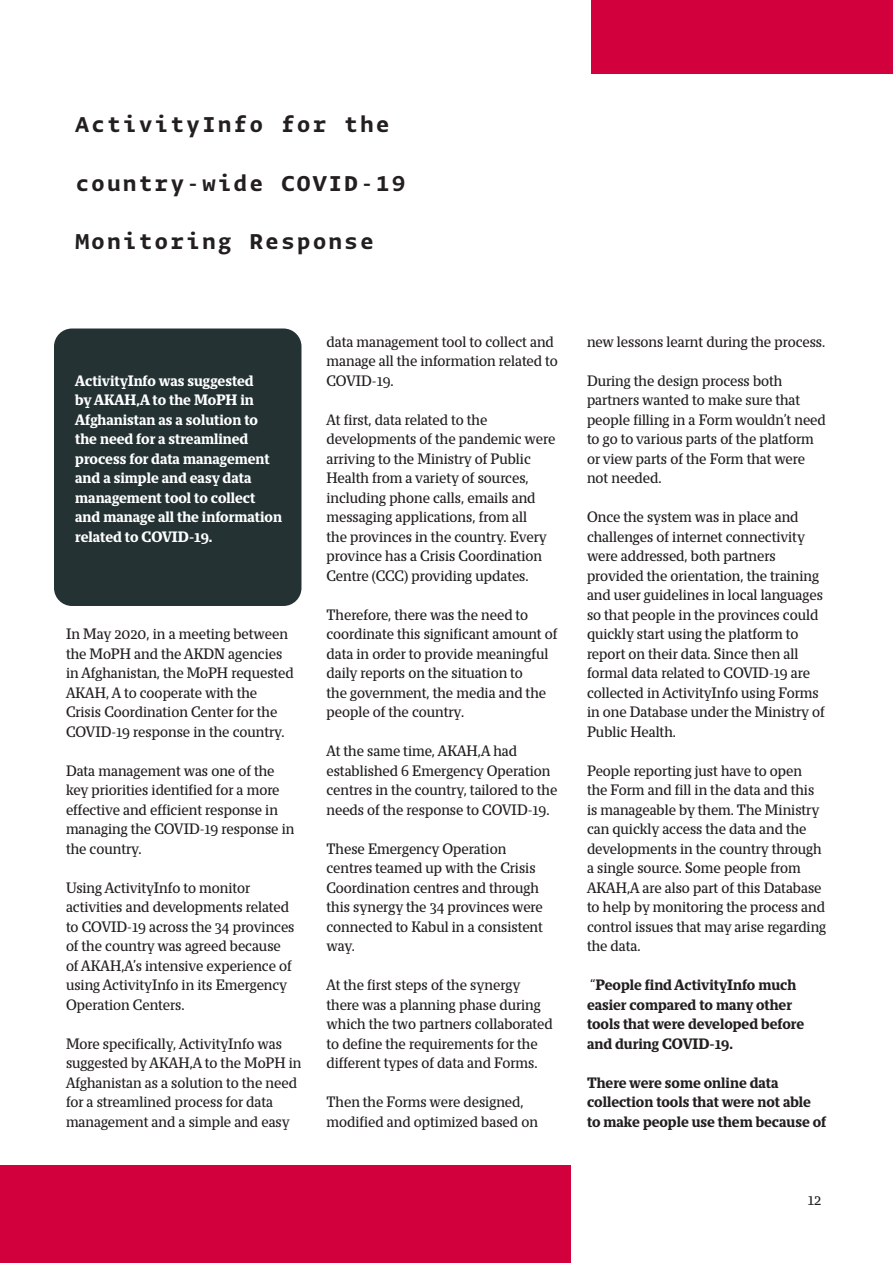
<style>
.page{position:relative;width:893px;height:1263px;background:#fff}
.page>*{position:absolute;margin:0;border:0;box-sizing:border-box;transform-origin:0 0}
.Long_title{font:25.5px "Greta Mono Std Bld";color:#231f20}
.Text_with_3_columns{font:13.5px/19.5px "Tribunal Std";color:#231f20}
.Quote_or_important_f{font:700 13.5px/19.5px "Tribunal Std";color:#fff}
.Text_with_3_columns-2{font:700 13.5px/19.5px "Tribunal Std";color:#231f20}
.s1{font-weight:400}
</style>
<div class="page">
<div style="left:54px;top:328px;width:247px;height:278px;background:#243233;border-radius:18px"></div>
<div style="left:591px;top:0;width:302px;height:74px;background:#d2003d"></div>
<div style="left:0;top:1166px;width:570px;height:97px;background:#d2003d"></div>
<p class="Long_title" style="left:75px;top:110px;width:318px">ActivityInfo for the</p>
<p class="Long_title" style="left:75px;top:169px;width:334px">country-wide COVID-19</p>
<p class="Long_title" style="left:75px;top:227px;width:302px">Monitoring Response</p>
<p class="Quote_or_important_f" style="left:75px;top:371px;width:208px">ActivityInfo was suggested<br>by AKAH,A to the MoPH in<br>Afghanistan as a solution to the need for a streamlined process for data management and a simple and easy data management tool to collect and manage all the information related to COVID-19.</p>
<p class="Text_with_3_columns" style="left:66px;top:624px;width:229px">In May 2020, in a meeting between the MoPH and the AKDN agencies in Afghanistan, the MoPH requested<br>AKAH, A to cooperate with the<br>Crisis Coordination Center for the<br>COVID-19 response in the country.</p>
<p class="Text_with_3_columns" style="left:66px;top:761px;width:230px">Data management was one of the key priorities identified for a more effective and efficient response in managing the COVID-19 response in the country.</p>
<p class="Text_with_3_columns" style="left:66px;top:878px;width:230px">Using ActivityInfo to monitor activities and developments related to COVID-19 across the 34 provinces of the country was agreed because of AKAH,A’s intensive experience of using ActivityInfo in its Emergency<br>Operation Centers.</p>
<p class="Text_with_3_columns" style="left:66px;top:1034px;width:237px">More specifically, ActivityInfo was suggested by AKAH,A to the MoPH in Afghanistan as a solution to the need for a streamlined process for data management and a simple and easy</p>
<p class="Text_with_3_columns" style="left:326px;top:332px;width:233px">data management tool to collect and manage all the information related to<br>COVID-19.</p>
<p class="Text_with_3_columns" style="left:326px;top:410px;width:230px">At first, data related to the developments of the pandemic were arriving to the Ministry of Public Health from a variety of sources, including phone calls, emails and messaging applications, from all<br>the provinces in the country. Every province has a Crisis Coordination Centre (CCC) providing updates.</p>
<p class="Text_with_3_columns" style="left:326px;top:605px;width:232px">Therefore, there was the need to coordinate this significant amount of data in order to provide meaningful daily reports on the situation to<br>the government, the media and the people of the country.</p>
<p class="Text_with_3_columns" style="left:326px;top:741px;width:232px">At the same time, AKAH,A had established 6 Emergency Operation centres in the country, tailored to the needs of the response to COVID-19.</p>
<p class="Text_with_3_columns" style="left:326px;top:839px;width:218px">These Emergency Operation centres teamed up with the Crisis<br>Coordination centres and through this synergy the 34 provinces were connected to Kabul in a consistent way.</p>
<p class="Text_with_3_columns" style="left:326px;top:975px;width:228px">At the first steps of the synergy there was a planning phase during which the two partners collaborated to define the requirements for the different types of data and Forms.</p>
<p class="Text_with_3_columns" style="left:326px;top:1092px;width:213px">Then the Forms were designed, modified and optimized based on</p>
<p class="Text_with_3_columns" style="left:587px;top:332px;width:240px">new lessons learnt during the process.</p>
<p class="Text_with_3_columns" style="left:587px;top:371px;width:240px">During the design process both partners wanted to make sure that people filling in a Form wouldn’t need to go to various parts of the platform or view parts of the Form that were not needed.</p>
<p class="Text_with_3_columns" style="left:587px;top:507px;width:239px">Once the system was in place and challenges of internet connectivity were addressed, both partners provided the orientation, the training and user guidelines in local languages so that people in the provinces could quickly start using the platform to report on their data. Since then all formal data related to COVID-19 are collected in ActivityInfo using Forms in one Database under the Ministry of Public Health.</p>
<p class="Text_with_3_columns" style="left:587px;top:761px;width:241px">People reporting just have to open<br>the Form and fill in the data and this is manageable by them. The Ministry can quickly access the data and the developments in the country through a single source. Some people from AKAH,A are also part of this Database to help by monitoring the process and control issues that may arise regarding the data.</p>
<p class="Text_with_3_columns-2" style="left:587px;top:975px;width:219px"><span class="s1">“</span>People find ActivityInfo much easier compared to many other tools that were developed before and during COVID-19.</p>
<p class="Text_with_3_columns-2" style="left:587px;top:1073px;width:241px">There were some online data collection tools that were not able to make people use them because of</p>
<p class="Text_with_3_columns" style="left:808px;top:1190px;width:15px">12</p>
</div>
